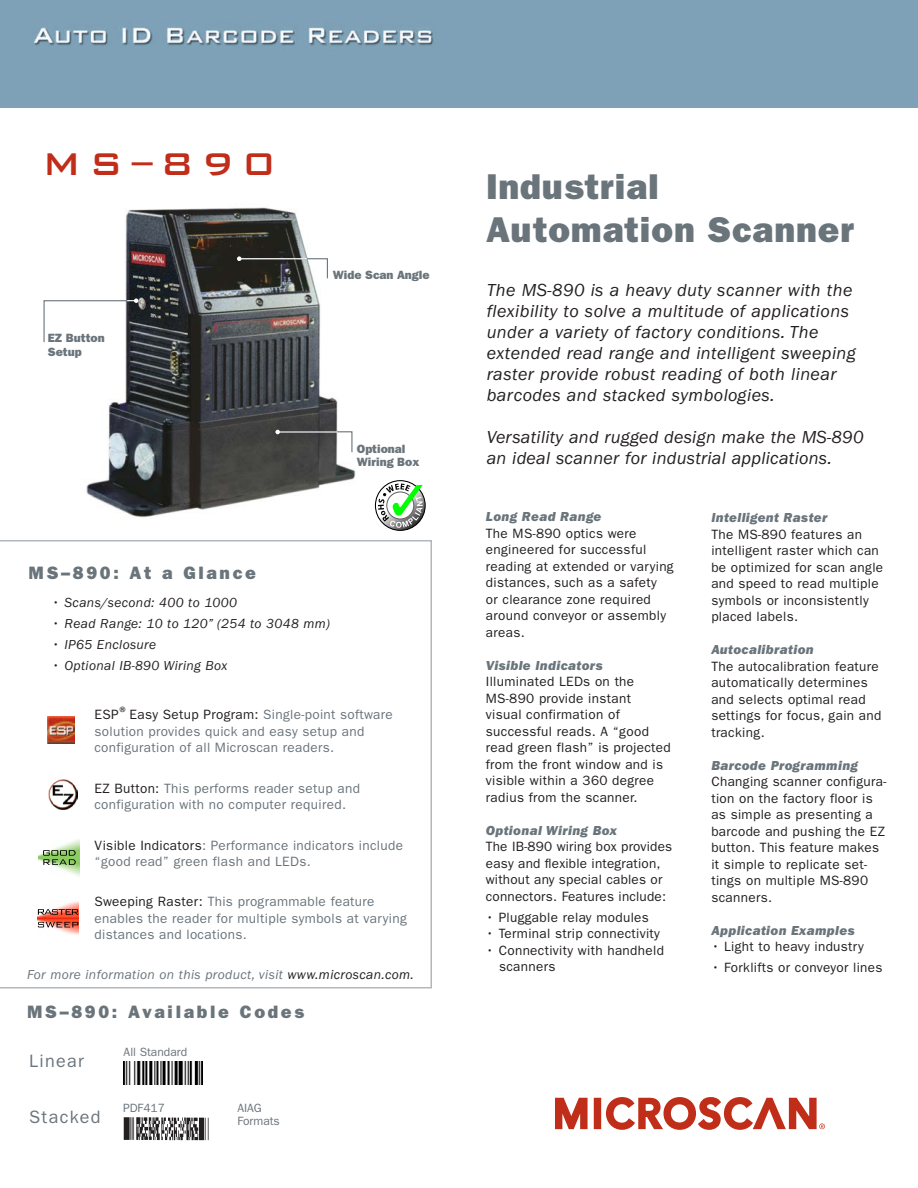
<style>
.page{position:relative;width:918px;height:1188px;background:#fff}
.page>*{position:absolute;margin:0;border:0;box-sizing:border-box;transform-origin:0 0}
.HeadlineC--BankGothi{font:500 42px "Bank Gothic BT";color:#c02d19}
.HeadlineA{font:36px/43.2px "ITC Franklin Gothic Std Hvy";letter-spacing:.025em;color:#6a747b}
.Paragraph_A{font:italic 18px/21px "ITC Franklin Gothic Std";letter-spacing:.025em;color:#231f20}
.HeadlineB{font:18px "ITC Franklin Gothic Std Hvy";letter-spacing:.15em;color:#6a747b}
.Code_headlines_3_-_P{font:18px "ITC Franklin Gothic Std";letter-spacing:.075em;color:#6a747b}
.Body_Copy{font:13.5px/16.5px "ITC Franklin Gothic Std";letter-spacing:.025em;color:#231f20}
.BodyCopyGray{font:13.5px/16.5px "ITC Franklin Gothic Std";letter-spacing:.025em;color:#6a747b}
.Body_Copy-2{font:italic 13.5px "ITC Franklin Gothic Std";letter-spacing:.025em;color:#231f20}
.BodyCopyGray-2{font:italic 13.5px "ITC Franklin Gothic Std";letter-spacing:.025em;color:#6a747b}
.Body_Copy-3{font:13.5px "ITC Franklin Gothic Std Hvy It";letter-spacing:.025em;color:#6a747b}
.Cutlines-Product{font:12px/13.5px "ITC Franklin Gothic Std Hvy";color:#6a747b}
.IndividualCodeHeadli{font:12px/13.5px "ITC Franklin Gothic Std";color:#6a747b}
.s1{color:#231f20}
.s2{font-family:"ITC Franklin Gothic Std Hvy It";color:#6a747b}
</style>
<div class="page">
<img style="left:86px;top:207px;width:270px;height:311px">
<div style="left:0;top:0;width:918px;height:108px;background:#7ea1b7"></div>
<svg style="left:0;top:540px;width:432px;height:448px"></svg>
<img style="left:47px;top:716px;width:28px;height:28px">
<img style="left:38px;top:901px;width:41px;height:36px">
<svg style="left:38px;top:909px;width:41px;height:6px"></svg>
<svg style="left:38px;top:922px;width:40px;height:5px"></svg>
<svg style="left:555px;top:1097px;width:33px;height:33px"></svg>
<div style="left:594px;top:1098px;width:7px;height:31px;border:4px solid #c02d19"></div>
<svg style="left:606px;top:1097px;width:219px;height:33px"></svg>
<img style="left:124px;top:1062px;width:78px;height:23px">
<img style="left:123px;top:1118px;width:86px;height:23px">
<svg style="left:237px;top:256px;width:92px;height:23px"></svg>
<svg style="left:43px;top:298px;width:95px;height:45px"></svg>
<hr style="left:278px;top:431px;width:68px;height:2px;background:#fff">
<svg style="left:275px;top:430px;width:5px;height:4px"></svg>
<svg style="left:336px;top:431px;width:17px;height:22px"></svg>
<img style="left:48px;top:779px;width:30px;height:30px">
<img style="left:38px;top:840px;width:41px;height:36px">
<svg style="left:43px;top:850px;width:33px;height:15px"></svg>
<svg style="left:374px;top:480px;width:52px;height:51px"></svg>
<p class="HeadlineC--BankGothi" style="left:42px;top:141px;width:235px">MS–890</p>
<p class="Cutlines-Product" style="left:48px;top:331px;width:58px">EZ Button<br>Setup</p>
<p class="Cutlines-Product" style="left:333px;top:268px;width:98px">Wide Scan Angle</p>
<p class="Cutlines-Product" style="left:357px;top:442px;width:64px">Optional<br>Wiring Box</p>
<p class="HeadlineB" style="left:29px;top:562px;width:229px">MS–890: At a Glance</p>
<p class="Body_Copy-2" style="left:51px;top:595px;width:188px">• Scans/second: 400 to 1000</p>
<p class="Body_Copy-2" style="left:51px;top:616px;width:281px">• Read Range: 10 to 120” (254 to 3048 mm)</p>
<p class="Body_Copy-2" style="left:51px;top:637px;width:107px">• IP65 Enclosure</p>
<p class="Body_Copy-2" style="left:51px;top:658px;width:178px">• Optional IB-890 Wiring Box</p>
<p class="BodyCopyGray" style="left:94px;top:707px;width:300px"><span class="s1">ESP</span><sup>®</sup><span class="s1">Easy Setup Program:</span> Single-point software solution provides quick and easy setup and</p>
<p class="BodyCopyGray" style="left:94px;top:740px;width:241px">configuration of all Microscan readers.</p>
<p class="BodyCopyGray" style="left:94px;top:780px;width:267px"><span class="s1">EZ Button:</span> This performs reader setup and</p>
<p class="BodyCopyGray" style="left:94px;top:796px;width:253px">configuration with no computer required.</p>
<p class="BodyCopyGray" style="left:94px;top:837px;width:310px"><span class="s1">Visible Indicators</span>: Performance indicators include “good read” green flash and LEDs.</p>
<p class="BodyCopyGray" style="left:94px;top:894px;width:314px"><span class="s1">Sweeping Raster:</span> This programmable feature enables the reader for multiple symbols at varying distances and locations.</p>
<p class="BodyCopyGray-2" style="left:27px;top:967px;width:388px">For more information on this product, visit <span class="s1">www.microscan.com.</span></p>
<p class="HeadlineB" style="left:27px;top:1002px;width:279px">MS–890: Available Codes</p>
<p class="Code_headlines_3_-_P" style="left:29px;top:1051px;width:56px">Linear</p>
<p class="Code_headlines_3_-_P" style="left:29px;top:1106px;width:73px">Stacked</p>
<p class="IndividualCodeHeadli" style="left:124px;top:1046px;width:65px">All Standard</p>
<p class="IndividualCodeHeadli" style="left:123px;top:1101px;width:44px">PDF417</p>
<p class="IndividualCodeHeadli" style="left:237px;top:1101px;width:44px">AIAG<br>Formats</p>
<p class="HeadlineA" style="left:486px;top:165px;width:370px">Industrial<br>Automation Scanner</p>
<p class="Paragraph_A" style="left:487px;top:280px;width:371px">The MS-890 is a heavy duty scanner with the flexibility to solve a multitude of applications under a variety of factory conditions. The extended read range and intelligent sweeping</p>
<p class="Paragraph_A" style="left:487px;top:364px;width:351px">raster provide robust reading of both linear</p>
<p class="Paragraph_A" style="left:487px;top:385px;width:290px">barcodes and stacked symbologies.</p>
<p class="Paragraph_A" style="left:487px;top:427px;width:378px">Versatility and rugged design make the MS-890</p>
<p class="Paragraph_A" style="left:487px;top:448px;width:347px">an ideal scanner for industrial applications.</p>
<p class="Body_Copy" style="left:486px;top:508px;width:189px"><span class="s2">Long Read Range<br></span>The MS-890 optics were engineered for successful reading at extended or varying distances, such as a safety<br>or clearance zone required around conveyor or assembly areas.</p>
<p class="Body_Copy" style="left:486px;top:657px;width:187px"><span class="s2">Visible Indicators<br></span>Illuminated LEDs on the<br>MS-890 provide instant<br>visual confirmation of successful reads. A “good read green flash” is projected from the front window and is visible within a 360 degree radius from the scanner.</p>
<p class="Body_Copy" style="left:486px;top:822px;width:188px"><span class="s2">Optional Wiring Box<br></span>The IB-890 wiring box provides easy and flexible integration, without any special cables or connectors. Features include:</p>
<p class="Body_Copy" style="left:486px;top:909px;width:165px">• Pluggable relay modules</p>
<p class="Body_Copy" style="left:486px;top:925px;width:176px">• Terminal strip connectivity</p>
<p class="Body_Copy" style="left:499px;top:942px;width:166px;text-indent:-13px">• Connectivity with handheld scanners</p>
<p class="Body_Copy" style="left:711px;top:510px;width:173px"><span class="s2">Intelligent Raster<br></span>The MS-890 features an intelligent raster which can be optimized for scan angle and speed to read multiple symbols or inconsistently placed labels.</p>
<p class="Body_Copy" style="left:711px;top:642px;width:172px"><span class="s2">Autocalibration<br></span>The autocalibration feature automatically determines and selects optimal read settings for focus, gain and tracking.</p>
<p class="Body_Copy" style="left:711px;top:757px;width:177px"><span class="s2">Barcode Programming<br></span>Changing scanner configura&shy;tion on the factory floor is as simple as presenting a barcode and pushing the EZ button. This feature makes it simple to replicate set&shy;tings on multiple MS-890 scanners.</p>
<p class="Body_Copy-3" style="left:711px;top:922px;width:145px">Application Examples</p>
<p class="Body_Copy" style="left:711px;top:939px;width:154px">• Light to heavy industry</p>
<p class="Body_Copy" style="left:711px;top:959px;width:173px">• Forklifts or conveyor lines</p>
</div>
